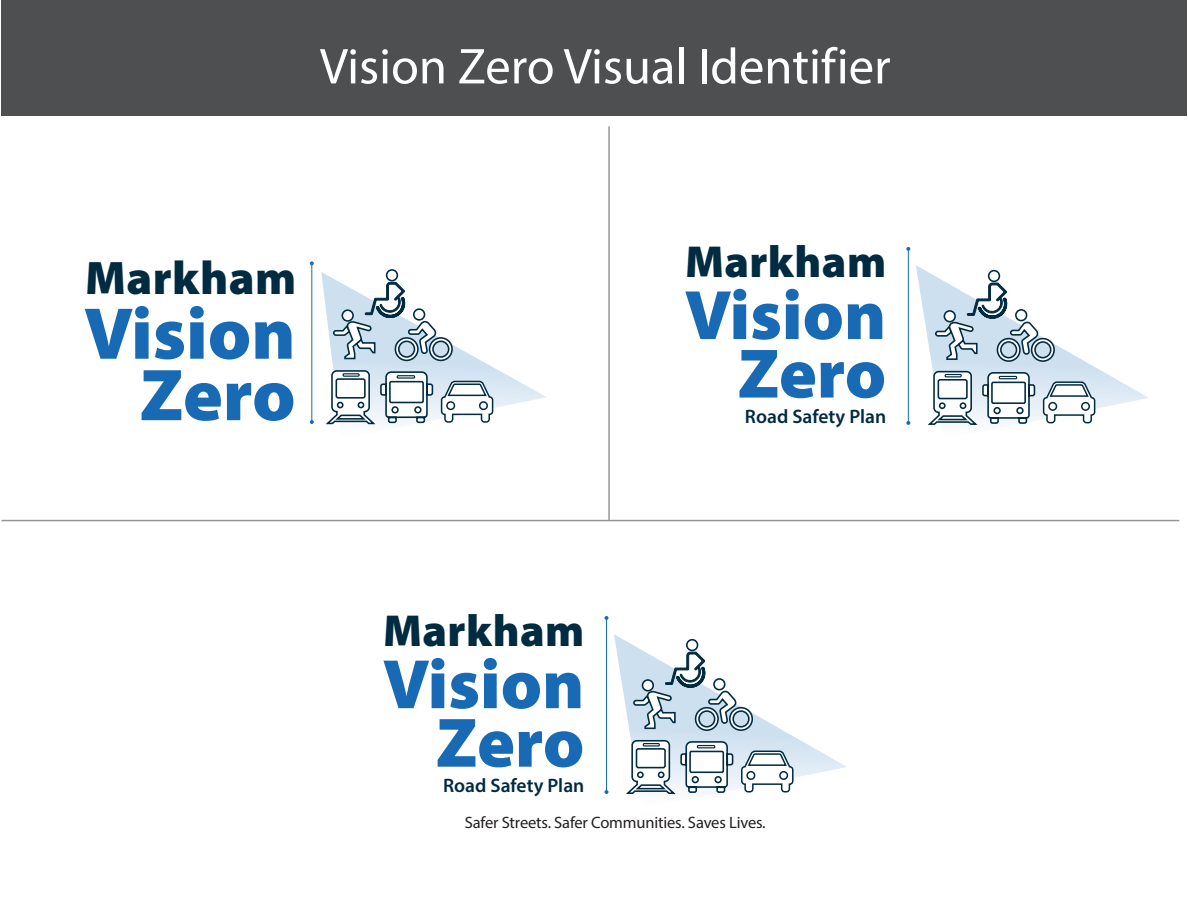
<style>
.page{position:relative;width:1188px;height:918px;background:#fff}
.page>*{position:absolute;margin:0;border:0;box-sizing:border-box;transform-origin:0 0}
.t1{font:900 73.95px/61.5px "Myriad Pro";color:#196ab5;text-align:right}
.t2{font:900 70.5px/58.5px "Myriad Pro";color:#196ab5;text-align:right}
.t3{font:50.7px "Myriad Pro";color:#fff}
.t4{font:900 47.25px "Myriad Pro";letter-spacing:.01em;color:#012b41}
.t5{font:900 45px "Myriad Pro";letter-spacing:.01em;color:#012b41}
.t6{font:600 19.5px "Myriad Pro";color:#012b41}
.t7{font:16.5px "Myriad Pro";letter-spacing:-.01em;color:#231f20}
</style>
<div class="page">
<hr style="left:908px;top:249px;width:1px;height:174px;background:#196ab5">
<svg style="left:906px;top:247px;width:4px;height:4px"></svg>
<hr style="left:606px;top:618px;width:1px;height:174px;background:#196ab5">
<hr style="left:311px;top:263px;width:1px;height:159px;background:#196ab5">
<svg style="left:310px;top:261px;width:4px;height:4px"></svg>
<svg style="left:309px;top:272px;width:237px;height:152px"></svg>
<svg style="left:324px;top:282px;width:170px;height:143px"></svg>
<div style="left:387px;top:270px;width:10px;height:11px;background:#fff;border-radius:50%"></div>
<div style="left:386px;top:269px;width:12px;height:12px;border:2px solid #012b41;border-radius:50%"></div>
<svg style="left:906px;top:265px;width:243px;height:160px"></svg>
<svg style="left:926px;top:283px;width:170px;height:142px"></svg>
<div style="left:989px;top:271px;width:10px;height:10px;background:#fff;border-radius:50%"></div>
<div style="left:988px;top:270px;width:12px;height:12px;border:2px solid #012b41;border-radius:50%"></div>
<svg style="left:604px;top:634px;width:243px;height:160px"></svg>
<svg style="left:624px;top:652px;width:170px;height:143px"></svg>
<div style="left:687px;top:640px;width:11px;height:10px;background:#fff;border-radius:50%"></div>
<div style="left:686px;top:639px;width:12px;height:12px;border:2px solid #012b41;border-radius:50%"></div>
<div style="left:1px;top:0;width:1186px;height:115px;background:#4e4f50"></div>
<hr style="left:608px;top:126px;width:2px;height:395px;background:#95979a">
<hr style="left:1px;top:520px;width:1178px;height:1px;background:#95979a">
<h3 class="t3" style="left:320px;top:35px;width:572px">Vision Zero Visual Identifier</h3>
<h3 class="t4" style="left:85px;top:246px;width:213px">Markham</h3>
<h1 class="t1" style="left:84px;top:300px;width:213px">Vision<br>Zero</h1>
<h3 class="t5" style="left:685px;top:232px;width:203px">Markham</h3>
<h2 class="t2" style="left:684px;top:283px;width:203px">Vision<br>Zero</h2>
<p class="t6" style="left:745px;top:404px;width:143px">Road Safety Plan</p>
<h3 class="t5" style="left:383px;top:601px;width:203px">Markham</h3>
<h2 class="t2" style="left:383px;top:652px;width:203px">Vision<br>Zero</h2>
<p class="t6" style="left:443px;top:773px;width:143px">Road Safety Plan</p>
<p class="t7" style="left:465px;top:812px;width:302px">Safer Streets. Safer Communities. Saves Lives.</p>
</div>
